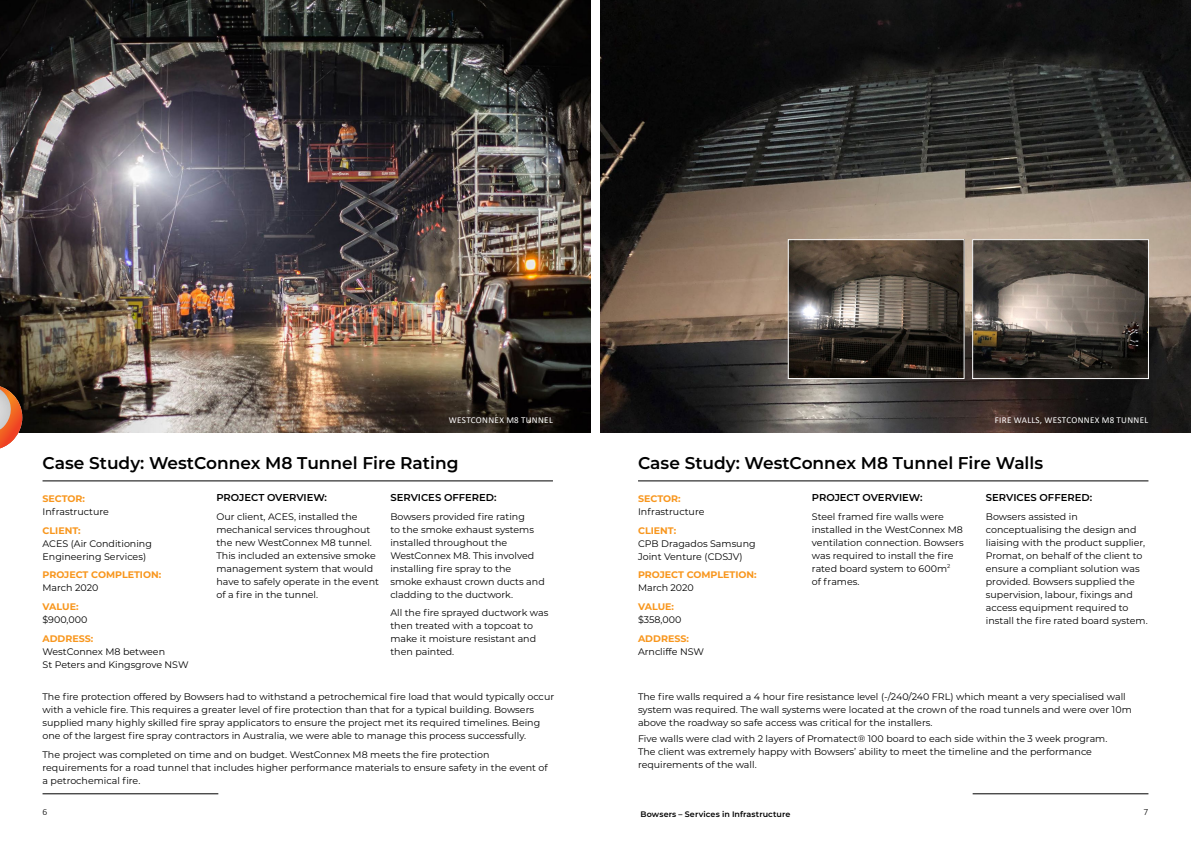
<style>
.page{position:relative;width:1191px;height:842px;background:#fff}
.page>*{position:absolute;margin:0;border:0;box-sizing:border-box;transform-origin:0 0}
.t1{font:600 17px "Montserrat";color:#000}
.t2{font:600 10px "Montserrat";color:#000}
.t3{font:9.5px/13px "Montserrat";color:#000}
.t4{font:700 9.5px "Montserrat";color:#f8961d}
.t5{font:300 9.5px "Calibri";color:#000}
.t6{font:9px "Calibri";letter-spacing:.04em;color:#fff}
.t7{font:600 8px "Montserrat";letter-spacing:.01em;color:#000}
</style>
<div class="page">
<hr style="left:43px;top:793px;width:175px;height:1px;background:#000">
<hr style="left:972px;top:793px;width:176px;height:1px;background:#000">
<img style="left:0;top:0;width:1191px;height:433px">
<svg style="left:0;top:385px;width:22px;height:64px"></svg>
<hr style="left:43px;top:480px;width:510px;height:1px;background:#000">
<hr style="left:638px;top:480px;width:510px;height:1px;background:#000">
<img style="left:974px;top:241px;width:173px;height:136px">
<div style="left:972px;top:239px;width:177px;height:140px;border:1px solid #fff"></div>
<img style="left:790px;top:241px;width:172px;height:136px">
<div style="left:788px;top:239px;width:176px;height:140px;border:1px solid #fff"></div>
<div style="left:591px;top:0;width:9px;height:493px;background:#fff"></div>
<p class="t6" style="left:449px;top:416px;width:105px">WESTCONNEX M8 TUNNEL</p>
<p class="t6" style="left:994px;top:416px;width:155px">FIRE WALLS, WESTCONNEX M8 TUNNEL</p>
<h1 class="t1" style="left:43px;top:451px;width:417px">Case Study: WestConnex M8 Tunnel Fire Rating</h1>
<p class="t4" style="left:43px;top:492px;width:44px">SECTOR:</p>
<p class="t3" style="left:43px;top:505px;width:68px">Infrastructure</p>
<p class="t4" style="left:43px;top:523px;width:40px">CLIENT:</p>
<p class="t3" style="left:43px;top:536px;width:111px">ACES (Air Conditioning<br>Engineering Services)</p>
<p class="t4" style="left:43px;top:568px;width:120px">PROJECT COMPLETION:</p>
<p class="t3" style="left:43px;top:581px;width:57px">March 2020</p>
<p class="t4" style="left:43px;top:600px;width:37px">VALUE:</p>
<p class="t3" style="left:43px;top:613px;width:46px">$900,000</p>
<p class="t4" style="left:43px;top:631px;width:52px">ADDRESS:</p>
<p class="t3" style="left:43px;top:644px;width:148px">WestConnex M8 between<br>St Peters and Kingsgrove NSW</p>
<p class="t2" style="left:216px;top:490px;width:112px">PROJECT OVERVIEW:</p>
<p class="t3" style="left:216px;top:509px;width:164px">Our client, ACES, installed the mechanical services throughout the new WestConnex M8 tunnel.<br>This included an extensive smoke management system that would have to safely operate in the event of a fire in the tunnel.</p>
<p class="t2" style="left:390px;top:490px;width:108px">SERVICES OFFERED:</p>
<p class="t3" style="left:390px;top:509px;width:156px">Bowsers provided fire rating<br>to the smoke exhaust systems installed throughout the<br>WestConnex M8. This involved installing fire spray to the smoke exhaust crown ducts and cladding to the ductwork.</p>
<p class="t3" style="left:390px;top:606px;width:159px">All the fire sprayed ductwork was then treated with a topcoat to make it moisture resistant and then painted.</p>
<p class="t3" style="left:43px;top:690px;width:513px">The fire protection offered by Bowsers had to withstand a petrochemical fire load that would typically occur with a vehicle fire. This requires a greater level of fire protection than that for a typical building. Bowsers supplied many highly skilled fire spray applicators to ensure the project met its required timelines. Being one of the largest fire spray contractors in Australia, we were able to manage this process successfully.</p>
<p class="t3" style="left:43px;top:747px;width:507px">The project was completed on time and on budget. WestConnex M8 meets the fire protection requirements for a road tunnel that includes higher performance materials to ensure safety in the event of a petrochemical fire.</p>
<h1 class="t1" style="left:638px;top:451px;width:407px">Case Study: WestConnex M8 Tunnel Fire Walls</h1>
<p class="t4" style="left:638px;top:492px;width:44px">SECTOR:</p>
<p class="t3" style="left:638px;top:505px;width:68px">Infrastructure</p>
<p class="t4" style="left:638px;top:523px;width:40px">CLIENT:</p>
<p class="t3" style="left:638px;top:536px;width:119px">CPB Dragados Samsung<br>Joint Venture (CDSJV)</p>
<p class="t4" style="left:638px;top:568px;width:120px">PROJECT COMPLETION:</p>
<p class="t3" style="left:638px;top:581px;width:57px">March 2020</p>
<p class="t4" style="left:638px;top:600px;width:37px">VALUE:</p>
<p class="t3" style="left:638px;top:613px;width:45px">$358,000</p>
<p class="t4" style="left:638px;top:631px;width:52px">ADDRESS:</p>
<p class="t3" style="left:638px;top:644px;width:68px">Arncliffe NSW</p>
<p class="t2" style="left:812px;top:490px;width:112px">PROJECT OVERVIEW:</p>
<p class="t3" style="left:812px;top:509px;width:153px">Steel framed fire walls were installed in the WestConnex M8 ventilation connection. Bowsers was required to install the fire rated board system to 600m<sup>2<br></sup>of frames.</p>
<p class="t2" style="left:986px;top:490px;width:108px">SERVICES OFFERED:</p>
<p class="t3" style="left:986px;top:509px;width:163px">Bowsers assisted in conceptualising the design and liaising with the product supplier,<br>Promat, on behalf of the client to ensure a compliant solution was provided. Bowsers supplied the supervision, labour, fixings and access equipment required to install the fire rated board system.</p>
<p class="t3" style="left:638px;top:690px;width:495px">The fire walls required a 4 hour fire resistance level (-/240/240 FRL) which meant a very specialised wall system was required. The wall systems were located at the crown of the road tunnels and were over 10m above the roadway so safe access was critical for the installers.</p>
<p class="t3" style="left:638px;top:731px;width:471px">Five walls were clad with 2 layers of Promatect® 100 board to each side within the 3 week program.<br>The client was extremely happy with Bowsers’ ability to meet the timeline and the performance requirements of the wall.</p>
<p class="t5" style="left:43px;top:808px;width:6px">6</p>
<p class="t7" style="left:640px;top:808px;width:151px">Bowsers – Services in Infrastructure</p>
<p class="t5" style="left:1143px;top:808px;width:6px">7</p>
</div>
